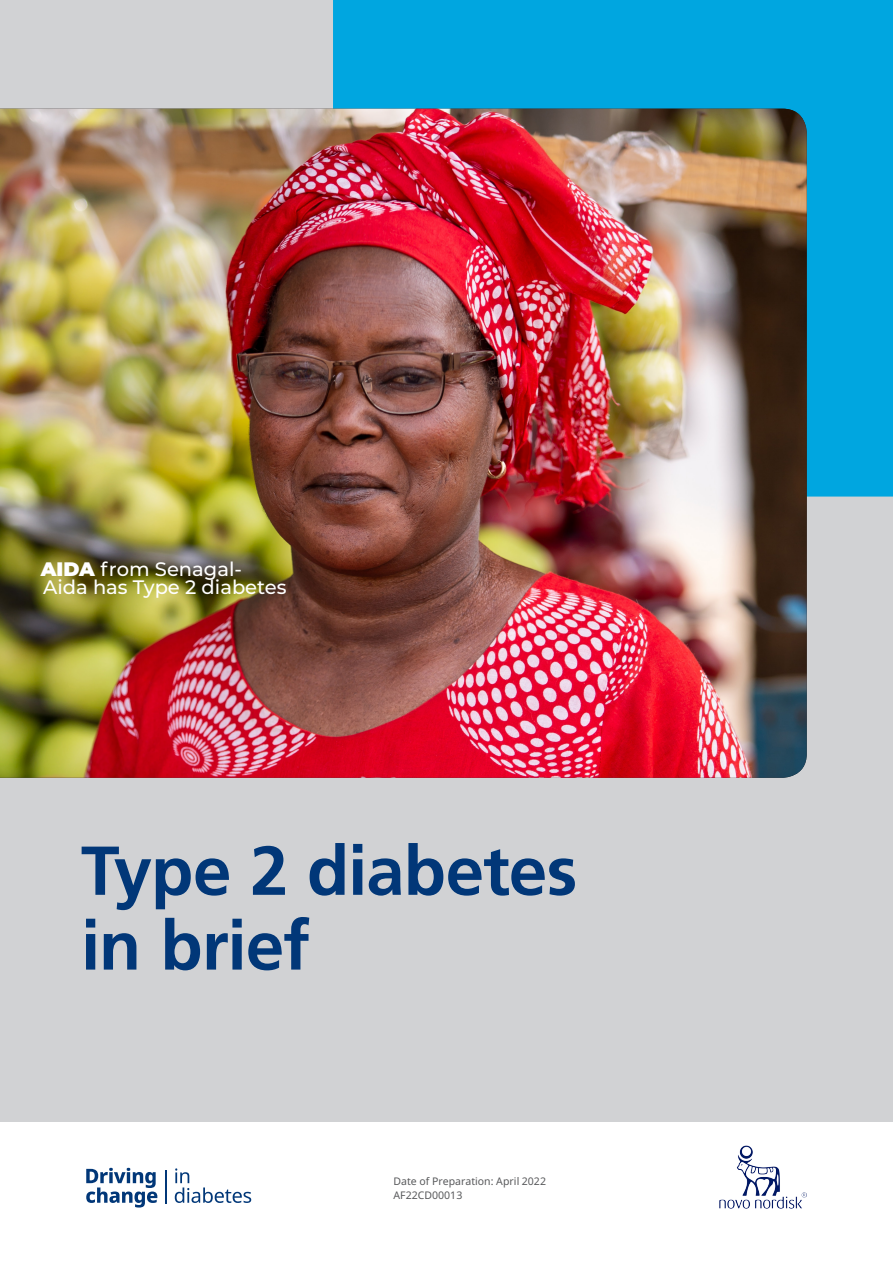
<style>
.page{position:relative;width:893px;height:1263px;background:#fff}
.page>*{position:absolute;margin:0;border:0;box-sizing:border-box;transform-origin:0 0}
.t1{font:700 69px/74.7px "Frutiger LT Pro";letter-spacing:-.015em;color:#013778}
.t2{font:500 19.5px/18px "Montserrat";color:#fff}
.t3{font:10.5px/13.2px "Apis For Office";color:#57585a}
.s1{font-weight:900}
.s2{font-style:inherit}
</style>
<div class="page">
<div style="left:0;top:0;width:893px;height:1121px;background:#d1d2d4"></div>
<div style="left:333px;top:0;width:560px;height:497px;background:#00a6e0"></div>
<img style="left:0;top:109px;width:807px;height:669px">
<img style="left:719px;top:1146px;width:88px;height:62px">
<svg style="left:175px;top:1168px;width:76px;height:35px"></svg>
<svg style="left:86px;top:1168px;width:71px;height:39px"></svg>
<hr style="left:165px;top:1170px;width:1px;height:34px;background:#013778">
<h2 class="t2" style="left:41px;top:559px;width:247px"><span class="s1">AIDA</span> from Senagal-<br>Aida has Type 2 diabetes</h2>
<h1 class="t1" style="left:81px;top:833px;width:498px">Type 2 diabetes in brief</h1>
<p class="t3" style="left:393px;top:1175px;width:154px">Date of Preparation: <span class="s2">Apri</span>l 2022<br>AF22CD00013</p>
</div>
